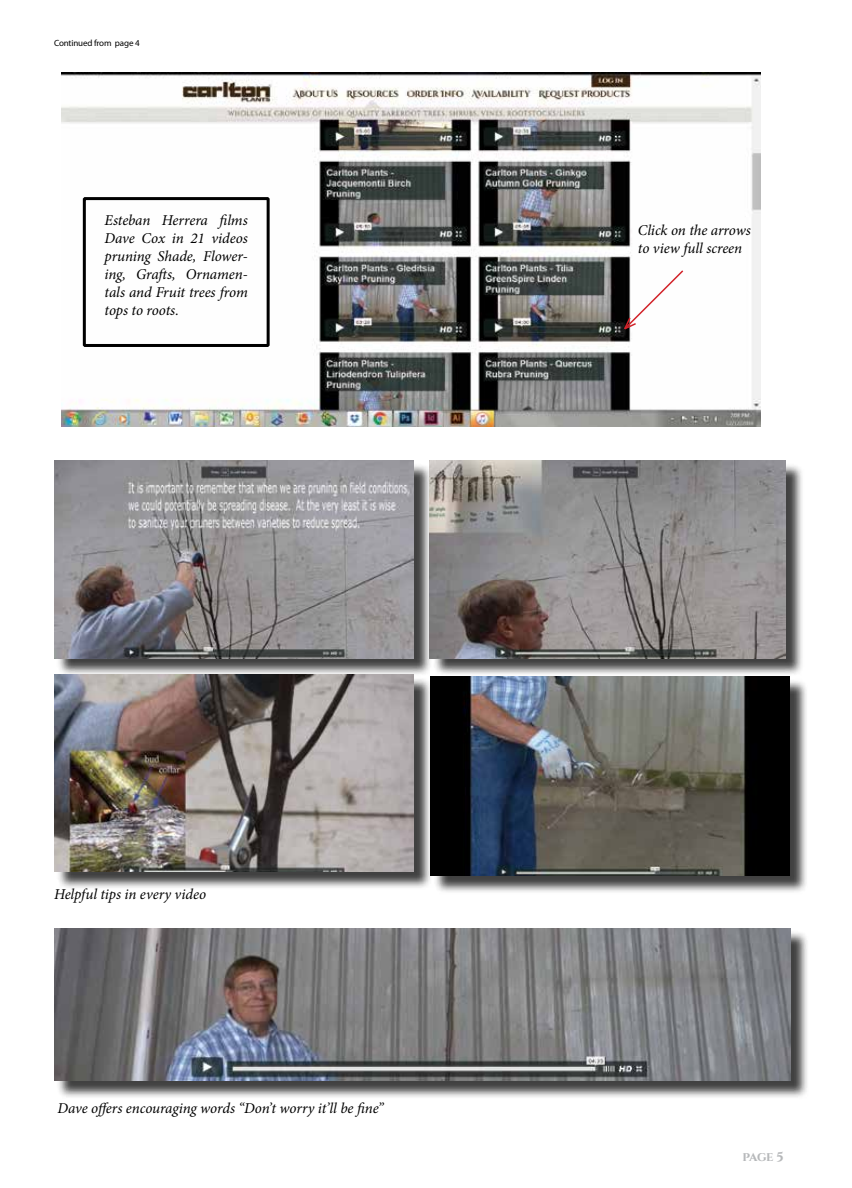
<style>
.page{position:relative;width:852px;height:1188px;background:#fff}
.page>*{position:absolute;margin:0;border:0;box-sizing:border-box;transform-origin:0 0}
.t1{font:italic 15px/18px "Minion Pro";letter-spacing:-.005em;color:#000}
.t2{font:700 13.05px "Cinzel";color:#b6b8ba}
.t3{font:9px "Myriad Pro";letter-spacing:-.015em;color:#000}
</style>
<div class="page">
<img style="left:62px;top:73px;width:698px;height:354px">
<svg style="left:621px;top:269px;width:63px;height:63px"></svg>
<div style="left:56px;top:931px;width:752px;height:169px;background:#000;opacity:.75"></div>
<img style="left:54px;top:928px;width:735px;height:153px">
<div style="left:56px;top:463px;width:751px;height:432px;background:#000;opacity:.75"></div>
<img style="left:54px;top:674px;width:359px;height:197px">
<img style="left:54px;top:461px;width:359px;height:197px">
<img style="left:429px;top:461px;width:355px;height:197px">
<img style="left:430px;top:676px;width:358px;height:200px">
<div style="left:83px;top:197px;width:186px;height:150px;border:3px solid #000"></div>
<p class="t3" style="left:54px;top:37px;width:87px">Continued from page 4</p>
<p class="t1" style="left:104px;top:212px;width:145px;text-align:justify">Esteban Herrera films Dave Cox in 21 videos pruning Shade, Flower&shy;ing, Grafts, Ornamen&shy;tals and Fruit trees from tops to roots.</p>
<p class="t1" style="left:54px;top:886px;width:153px">Helpful tips in every video</p>
<p class="t1" style="left:57px;top:1099px;width:327px">Dave offers encouraging words “Don’t worry it’ll be fine”</p>
<p class="t1" style="left:637px;top:221px;width:114px">Click on the arrows to view full screen</p>
<p class="t2" style="left:742px;top:1148px;width:43px">page 5</p>
</div>
